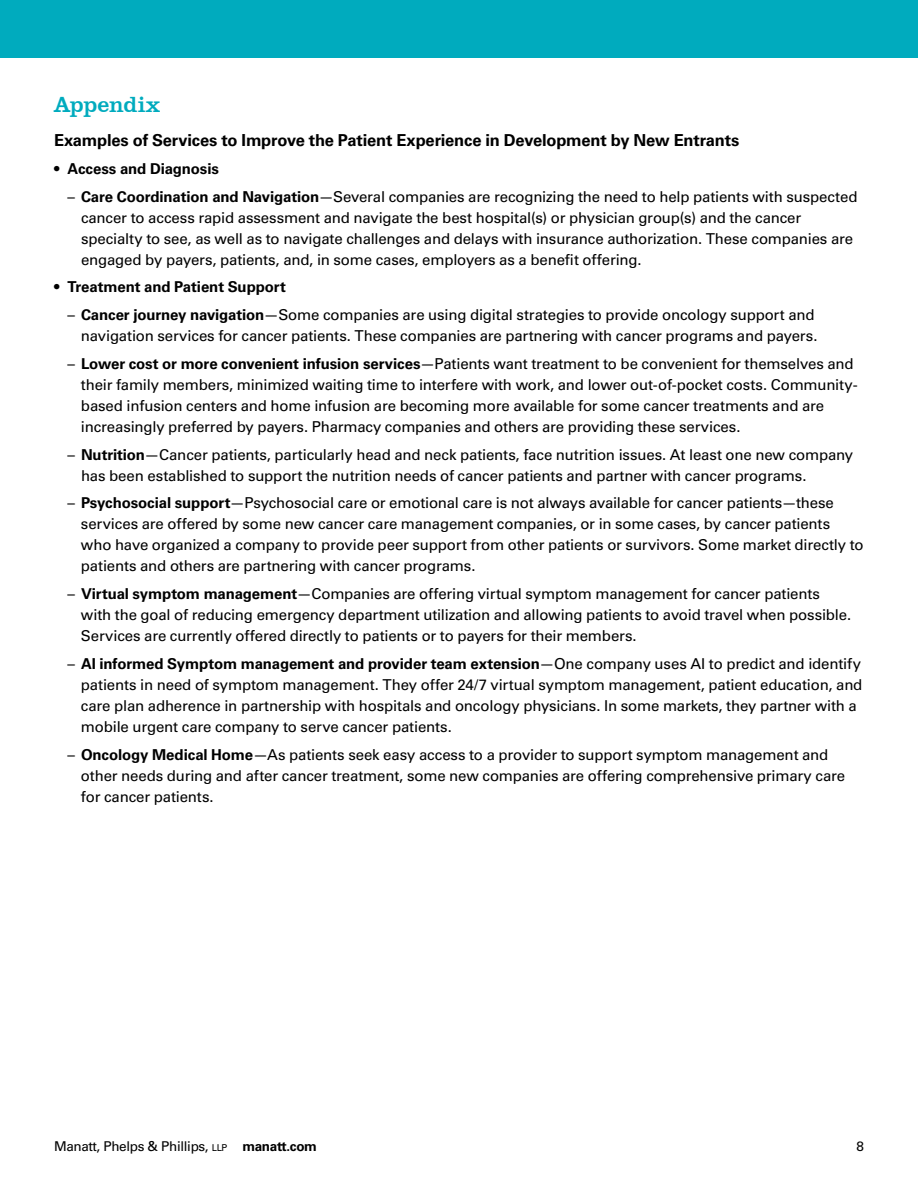
<style>
.page{position:relative;width:918px;height:1188px;background:#fff}
.page>*{position:absolute;margin:0;border:0;box-sizing:border-box;transform-origin:0 0}
.Heading_2{font:22.5px "Clarendon BT";letter-spacing:-.015em;color:#00abbe}
.Heading_3{font:700 16.5px "Univers LT Std";letter-spacing:-.01em;color:#000}
.t1{font:15px/21px "Univers LT Std";letter-spacing:-.01em;color:#000}
.t2{font:700 15px "Univers LT Std";letter-spacing:-.005em;color:#000}
.t3{font:13.5px "Univers LT Std";letter-spacing:-.025em;color:#000}
.s1{font-weight:400}
.s2{font-weight:700}
.s3{font-size:9.45px}
</style>
<div class="page">
<div style="left:0;top:0;width:918px;height:58px;background:#00abbe"></div>
<p class="Heading_2" style="left:54px;top:90px;width:108px">Appendix</p>
<p class="Heading_3" style="left:54px;top:131px;width:687px">Examples of Services to Improve the Patient Experience in Development by New Entrants</p>
<p class="t2" style="left:54px;top:160px;width:166px"><span class="s1">•</span> Access and Diagnosis</p>
<p class="t1" style="left:81px;top:186px;width:778px;text-indent:-14px">– <span class="s2">Care Coordination and Navigation</span>—Several companies are recognizing the need to help patients with suspected cancer to access rapid assessment and navigate the best hospital(s) or physician group(s) and the cancer specialty to see, as well as to navigate challenges and delays with insurance authorization. These companies are engaged by payers, patients, and, in some cases, employers as a benefit offering.</p>
<p class="t2" style="left:54px;top:278px;width:233px"><span class="s1">•</span> Treatment and Patient Support</p>
<p class="t1" style="left:68px;top:304px;width:752px;text-align:right">– <span class="s2">Cancer journey navigation</span>—Some companies are using digital strategies to provide oncology support and navigation services for cancer patients. These companies are partnering with cancer programs and payers.</p>
<p class="t1" style="left:81px;top:353px;width:778px;text-indent:-13px">– <span class="s2">Lower cost or more convenient infusion services</span>—Patients want treatment to be convenient for themselves and their family members, minimized waiting time to interfere with work, and lower out-of-pocket costs. Community&shy;based infusion centers and home infusion are becoming more available for some cancer treatments and are increasingly preferred by payers. Pharmacy companies and others are providing these services.</p>
<p class="t1" style="left:81px;top:444px;width:774px;text-indent:-14px">– <span class="s2">Nutrition</span>—Cancer patients, particularly head and neck patients, face nutrition issues. At least one new company has been established to support the nutrition needs of cancer patients and partner with cancer programs.</p>
<p class="t1" style="left:81px;top:493px;width:784px;text-indent:-13px">– <span class="s2">Psychosocial support</span>—Psychosocial care or emotional care is not always available for cancer patients—these services are offered by some new cancer care management companies, or in some cases, by cancer patients who have organized a company to provide peer support from other patients or survivors. Some market directly to patients and others are partnering with cancer programs.</p>
<p class="t1" style="left:81px;top:583px;width:772px;text-indent:-13px">– <span class="s2">Virtual symptom management</span>—Companies are offering virtual symptom management for cancer patients with the goal of reducing emergency department utilization and allowing patients to avoid travel when possible.<br>Services are currently offered directly to patients or to payers for their members.</p>
<p class="t1" style="left:81px;top:653px;width:783px;text-indent:-13px">– <span class="s2">AI informed Symptom management and provider team extension</span>—One company uses AI to predict and identify patients in need of symptom management. They offer 24/7 virtual symptom management, patient education, and care plan adherence in partnership with hospitals and oncology physicians. In some markets, they partner with a mobile urgent care company to serve cancer patients.</p>
<p class="t1" style="left:81px;top:744px;width:766px;text-indent:-13px">– <span class="s2">Oncology Medical Home</span>—As patients seek easy access to a provider to support symptom management and other needs during and after cancer treatment, some new companies are offering comprehensive primary care for cancer patients.</p>
<p class="t3" style="left:54px;top:1139px;width:265px">Manatt, Phelps &amp; Phillips, <span class="s3">llp</span> <span class="s2">manatt.com</span></p>
<p class="t3" style="left:856px;top:1139px;width:9px">8</p>
</div>
